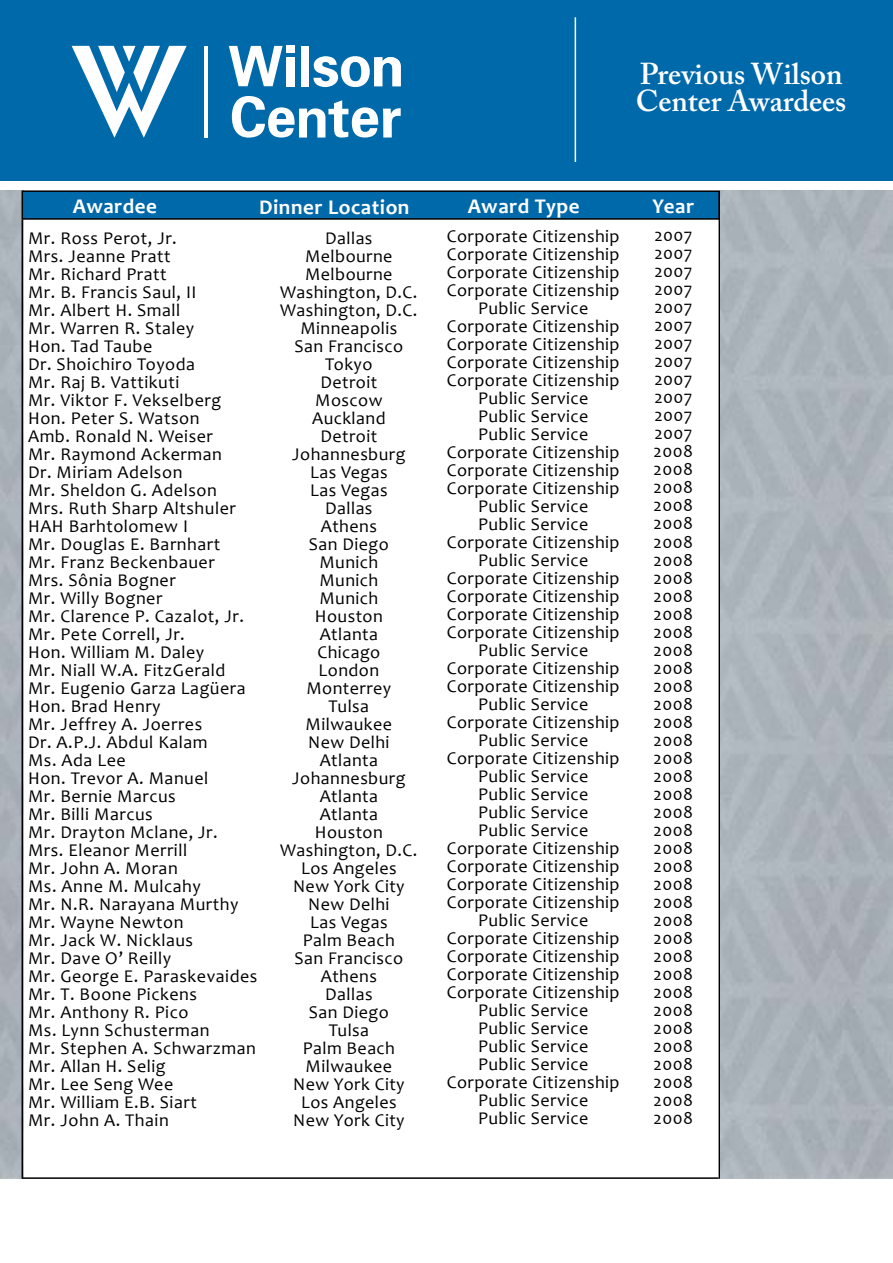
<style>
.page{position:relative;width:893px;height:1263px;background:#fff}
.page>*{position:absolute;margin:0;border:0;box-sizing:border-box;transform-origin:0 0}
.t1{font:600 30px/27px "Adobe Caslon Pro";color:#fff}
.t2{font:700 21px "Candara";letter-spacing:.025em;color:#fff}
.t3{font:18px/18px "Candara";letter-spacing:.025em;color:#000;text-align:center}
</style>
<div class="page">
<img style="left:0;top:190px;width:22px;height:989px">
<div style="left:22px;top:191px;width:697px;height:28px;background:#0069aa"></div>
<div style="left:22px;top:190px;width:698px;height:30px;border:2px solid #000"></div>
<div style="left:0;top:0;width:893px;height:180px;background:#0069aa"></div>
<hr style="left:575px;top:17px;width:1px;height:145px;background:#fff">
<hr style="left:205px;top:46px;width:3px;height:92px;background:#fff">
<div style="left:286px;top:46px;width:8px;height:7px;background:#fff"></div>
<div style="left:286px;top:57px;width:8px;height:29px;background:#fff"></div>
<div style="left:301px;top:46px;width:7px;height:40px;background:#fff"></div>
<svg style="left:229px;top:46px;width:54px;height:40px"></svg>
<svg style="left:313px;top:56px;width:88px;height:31px"></svg>
<svg style="left:232px;top:96px;width:169px;height:42px"></svg>
<svg style="left:72px;top:46px;width:115px;height:92px"></svg>
<hr style="left:719px;top:192px;width:1px;height:987px;background:#000">
<hr style="left:22px;top:220px;width:1px;height:959px;background:#000">
<hr style="left:23px;top:1177px;width:696px;height:2px;background:#000">
<p class="t2" style="left:73px;top:193px;width:86px">Awardee</p>
<p class="t2" style="left:259px;top:194px;width:152px">Dinner Location</p>
<p class="t2" style="left:468px;top:193px;width:113px">Award Type</p>
<h1 class="t1" style="left:636px;top:60px;width:212px">Previous Wilson<br>Center Awardees</h1>
<p class="t2" style="left:652px;top:193px;width:43px">Year</p>
<p class="t3" style="left:447px;top:227px;width:174px">Corporate Citizenship<br>Corporate Citizenship<br>Corporate Citizenship<br>Corporate Citizenship<br>Public Service<br>Corporate Citizenship<br>Corporate Citizenship<br>Corporate Citizenship<br>Corporate Citizenship<br>Public Service<br>Public Service<br>Public Service<br>Corporate Citizenship<br>Corporate Citizenship<br>Corporate Citizenship<br>Public Service<br>Public Service<br>Corporate Citizenship<br>Public Service<br>Corporate Citizenship<br>Corporate Citizenship<br>Corporate Citizenship<br>Corporate Citizenship<br>Public Service<br>Corporate Citizenship<br>Corporate Citizenship<br>Public Service<br>Corporate Citizenship<br>Public Service<br>Corporate Citizenship<br>Public Service<br>Public Service<br>Public Service<br>Public Service<br>Corporate Citizenship<br>Corporate Citizenship<br>Corporate Citizenship<br>Corporate Citizenship<br>Public Service<br>Corporate Citizenship<br>Corporate Citizenship<br>Corporate Citizenship<br>Corporate Citizenship<br>Public Service<br>Public Service<br>Public Service<br>Public Service<br>Corporate Citizenship<br>Public Service<br>Public Service</p>
<p class="t3" style="left:280px;top:229px;width:139px">Dallas<br>Melbourne<br>Melbourne<br>Washington D, .C.<br>Washington D, .C.<br>Minneapolis<br>San Francisco<br>Tokyo<br>Detroit<br>Moscow<br>Auckland<br>Detroit<br>Johannesburg<br>Las Vegas<br>Las Vegas<br>Dallas<br>Athens<br>San Diego<br>Munich<br>Munich<br>Munich<br>Houston<br>Atlanta<br>Chicago<br>London<br>Monterrey<br>Tulsa<br>Milwaukee<br>New Delhi<br>Atlanta<br>Johannesburg<br>Atlanta<br>Atlanta<br>Houston<br>Washington D, .C.<br>Los Angeles<br>New York City<br>New Delhi<br>Las Vegas<br>Palm Beach<br>San Francisco<br>Athens<br>Dallas<br>San Diego<br>Tulsa<br>Palm Beach<br>Milwaukee<br>New York City<br>Los Angeles<br>New York City</p>
<p class="t3" style="left:28px;top:229px;width:231px;text-align:left">Mr. Ross Perot, Jr.<br>Mrs. Jeanne Pratt<br>Mr. Richard Pratt<br>Mr B. . Francis Saul II,<br>Mr. Albert H. Small<br>Mr. Warren R. Staley<br>Hon. Tad Taube<br>Dr. Shoichiro Toyoda<br>Mr. Raj B. Vattikuti<br>Mr. Viktor .F Vekselberg<br>Hon. Peter .S Watson<br>Amb. Ronald N. Weiser<br>Mr. Raymond Ackerman<br>Dr. Miriam Adelson<br>Mr. Sheldon G. Adelson<br>Mrs. Ruth Sharp Altshuler<br>HAH Barhtolomew I<br>Mr. Douglas .E Barnhart<br>Mr. Franz Beckenbauer<br>Mrs. Sônia Bogner<br>Mr. Willy Bogner<br>Mr. Clarence .P Cazalot, Jr.<br>Mr. Pete Correll, Jr.<br>Hon. William M. Daley<br>Mr. Niall W A. . FitzGerald<br>Mr. Eugenio Garza Lagüera<br>Hon. Brad Henry<br>Mr. Jeffrey A. Joerres<br>Dr A. .J.P. Abdul Kalam<br>Ms. Ada Lee<br>Hon. Trevor A. Manuel<br>Mr. Bernie Marcus<br>Mr. Billi Marcus<br>Mr. Drayton Mclane, Jr.<br>Mrs. Eleanor Merrill<br>Mr. John A. Moran<br>Ms. Anne M. Mulcahy<br>Mr N. R. . Narayana Murthy<br>Mr. Wayne Newton<br>Mr. Jack W. Nicklaus<br>Mr. Dave O’ Reilly<br>Mr. George .E Paraskevaides<br>Mr .T. Boone Pickens<br>Mr. Anthony R. Pico<br>Ms. Lynn Schusterman<br>Mr. Stephen A. Schwarzman<br>Mr. Allan H. Selig<br>Mr. Lee Seng Wee<br>Mr. William B.E . Siart<br>Mr. John A. Thain</p>
<p class="t3" style="left:654px;top:226px;width:41px;text-align:justify">2007<br>2007<br>2007<br>2007<br>2007<br>2007<br>2007<br>2007<br>2007<br>2007<br>2007<br>2007<br>2008<br>2008<br>2008<br>2008<br>2008<br>2008<br>2008<br>2008<br>2008<br>2008<br>2008<br>2008<br>2008<br>2008<br>2008<br>2008<br>2008<br>2008<br>2008<br>2008<br>2008<br>2008<br>2008<br>2008<br>2008<br>2008<br>2008<br>2008<br>2008<br>2008<br>2008<br>2008<br>2008<br>2008<br>2008<br>2008<br>2008<br>2008</p>
</div>
